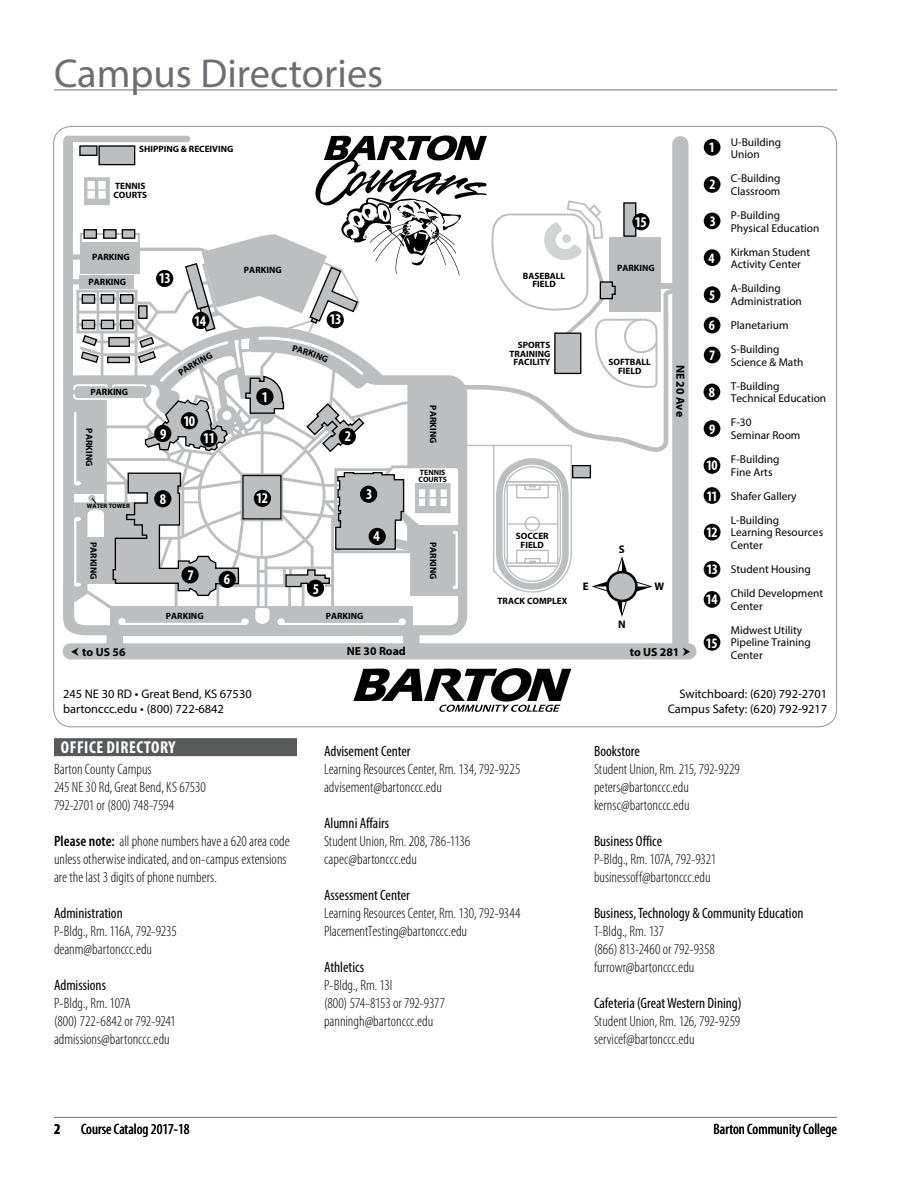
<style>
.page{position:relative;width:918px;height:1188px;background:#fff}
.page>*{position:absolute;margin:0;border:0;box-sizing:border-box;transform-origin:0 0}
.t1{font:40.5px "Myriad Pro";color:#6d6e71}
.t2{font:700 condensed 17.25px "Myriad Pro";letter-spacing:.03em;color:#fff}
.t3{font:300 condensed 15px/18px "Myriad Pro";color:#000}
.t4{font:condensed 15px "Myriad Pro";color:#000}
.t5{font:700 condensed 15px "Myriad Pro";color:#000}
.t6{font:700 condensed 14.85px "Myriad Pro";letter-spacing:-.05em;color:#fff}
.t7{font:700 condensed 14.55px/30.3px "Myriad Pro";letter-spacing:-.05em;color:#fff}
.t8{font:12.45px/14.9px "Myriad Pro";color:#000}
.t9{font:700 11.7px "Myriad Pro";color:#000}
.t10{font:11.4px/24.2px "Myriad Pro";color:#000}
.t11{font:700 10.95px "Myriad Pro";color:#000}
.t12{font:700 9.15px/8.7px "Myriad Pro";color:#000;text-align:center}
.t13{font:700 7.8px/6.8px "Myriad Pro";color:#000}
.t14{font:700 6.45px "Myriad Pro";color:#000}
.s1{font-weight:600}
</style>
<div class="page">
<hr style="left:54px;top:1117px;width:783px;height:1px;background:#808285">
<hr style="left:54px;top:90px;width:783px;height:1px;background:#6d6e71">
<div style="left:54px;top:738px;width:243px;height:18px;background:#58595b"></div>
<div style="left:71px;top:643px;width:617px;height:17px;background:#bcbec0"></div>
<div style="left:672px;top:144px;width:17px;height:507px;background:#bcbec0"></div>
<div style="left:403px;top:634px;width:17px;height:17px;background:#bcbec0"></div>
<div style="left:106px;top:632px;width:17px;height:19px;background:#bcbec0"></div>
<div style="left:63px;top:379px;width:402px;height:256px;background:#bcbec0"></div>
<div style="left:63px;top:141px;width:10px;height:238px;background:#bcbec0"></div>
<div style="left:67px;top:136px;width:120px;height:6px;background:#bcbec0"></div>
<svg style="left:353px;top:668px;width:218px;height:44px"></svg>
<div style="left:704px;top:139px;width:16px;height:17px;background:#000;border-radius:50%"></div>
<div style="left:704px;top:176px;width:16px;height:17px;background:#000;border-radius:50%"></div>
<div style="left:704px;top:213px;width:16px;height:16px;background:#000;border-radius:50%"></div>
<div style="left:704px;top:249px;width:16px;height:17px;background:#000;border-radius:50%"></div>
<div style="left:704px;top:286px;width:16px;height:17px;background:#000;border-radius:50%"></div>
<div style="left:704px;top:317px;width:16px;height:16px;background:#000;border-radius:50%"></div>
<div style="left:704px;top:347px;width:17px;height:16px;background:#000;border-radius:50%"></div>
<div style="left:704px;top:384px;width:16px;height:16px;background:#000;border-radius:50%"></div>
<div style="left:704px;top:420px;width:16px;height:17px;background:#000;border-radius:50%"></div>
<div style="left:704px;top:457px;width:16px;height:17px;background:#000;border-radius:50%"></div>
<div style="left:704px;top:487px;width:16px;height:17px;background:#000;border-radius:50%"></div>
<div style="left:704px;top:524px;width:17px;height:16px;background:#000;border-radius:50%"></div>
<div style="left:704px;top:561px;width:16px;height:17px;background:#000;border-radius:50%"></div>
<div style="left:704px;top:591px;width:16px;height:17px;background:#000;border-radius:50%"></div>
<div style="left:704px;top:634px;width:16px;height:17px;background:#000;border-radius:50%"></div>
<svg style="left:688px;top:647px;width:2px;height:9px"></svg>
<svg style="left:71px;top:135px;width:608px;height:490px"></svg>
<h1 class="t1" style="left:54px;top:49px;width:331px">Campus Directories</h1>
<p class="t12" style="left:139px;top:144px;width:96px">SHIPPING &amp; RECEIVING</p>
<p class="t12" style="left:113px;top:182px;width:35px;text-align:left">TENNIS<br>COURTS</p>
<p class="t12" style="left:92px;top:253px;width:39px">PARKING</p>
<p class="t12" style="left:89px;top:277px;width:39px">PARKING</p>
<p class="t6" style="left:159px;top:269px;width:13px">13</p>
<p class="t6" style="left:194px;top:312px;width:13px">14</p>
<p class="t12" style="left:91px;top:388px;width:39px">PARKING</p>
<p class="t12" style="left:94px;top:428px;width:39px;rotate:90deg">PARKING</p>
<p class="t14" style="left:87px;top:502px;width:45px">WATER TOWER</p>
<p class="t6" style="left:160px;top:424px;width:8px">9</p>
<p class="t6" style="left:183px;top:412px;width:13px">10</p>
<p class="t6" style="left:203px;top:429px;width:13px">11</p>
<p class="t6" style="left:160px;top:490px;width:8px">8</p>
<p class="t12" style="left:244px;top:266px;width:39px">PARKING</p>
<p class="t6" style="left:262px;top:387px;width:8px">1</p>
<p class="t6" style="left:256px;top:489px;width:13px">12</p>
<p class="t6" style="left:330px;top:310px;width:13px">13</p>
<p class="t6" style="left:345px;top:427px;width:8px">2</p>
<p class="t6" style="left:366px;top:485px;width:8px">3</p>
<p class="t12" style="left:438px;top:405px;width:39px;rotate:90deg">PARKING</p>
<p class="t13" style="left:418px;top:469px;width:30px">TENNIS<br>COURTS</p>
<p class="t6" style="left:374px;top:527px;width:8px">4</p>
<p class="t12" style="left:98px;top:542px;width:39px;rotate:90deg">PARKING</p>
<p class="t12" style="left:438px;top:542px;width:39px;rotate:90deg">PARKING</p>
<p class="t6" style="left:187px;top:566px;width:8px">7</p>
<p class="t6" style="left:224px;top:570px;width:8px">6</p>
<p class="t6" style="left:313px;top:579px;width:8px">5</p>
<p class="t12" style="left:166px;top:612px;width:39px">PARKING</p>
<p class="t12" style="left:326px;top:612px;width:39px">PARKING</p>
<p class="t12" style="left:523px;top:271px;width:44px">BASEBALL<br>FIELD</p>
<p class="t12" style="left:510px;top:340px;width:42px;text-align:right">SPORTS<br>TRAINING<br>FACILITY</p>
<p class="t6" style="left:635px;top:213px;width:13px">15</p>
<p class="t12" style="left:617px;top:263px;width:39px">PARKING</p>
<p class="t12" style="left:609px;top:358px;width:44px">SOFTBALL<br>FIELD</p>
<p class="t9" style="left:688px;top:365px;width:54px;rotate:90deg">NE 20 Ave</p>
<p class="t12" style="left:516px;top:532px;width:34px">SOCCER<br>FIELD</p>
<p class="t12" style="left:498px;top:596px;width:71px">TRACK COMPLEX</p>
<p class="t11" style="left:619px;top:542px;width:7px">S</p>
<p class="t11" style="left:583px;top:579px;width:7px">E</p>
<p class="t11" style="left:655px;top:579px;width:11px">W</p>
<p class="t11" style="left:618px;top:617px;width:9px">N</p>
<p class="t9" style="left:347px;top:644px;width:61px">NE 30 Road</p>
<p class="t9" style="left:82px;top:644px;width:45px">to US 56</p>
<p class="t9" style="left:630px;top:644px;width:51px">to US 281</p>
<p class="t7" style="left:709px;top:132px;width:8px">1</p>
<p class="t7" style="left:709px;top:169px;width:8px">2</p>
<p class="t7" style="left:710px;top:206px;width:8px">3</p>
<p class="t7" style="left:708px;top:242px;width:8px">4</p>
<p class="t7" style="left:709px;top:279px;width:8px;text-align:justify">5<br>6<br>7</p>
<p class="t7" style="left:709px;top:377px;width:8px">8</p>
<p class="t7" style="left:709px;top:413px;width:8px">9</p>
<p class="t7" style="left:706px;top:450px;width:13px">10<br>11</p>
<p class="t7" style="left:706px;top:517px;width:13px">12</p>
<p class="t7" style="left:706px;top:554px;width:14px">13<br>14</p>
<p class="t7" style="left:706px;top:627px;width:13px">15</p>
<p class="t10" style="left:731px;top:135px;width:52px;line-height:12.6px">U-Building<br>Union</p>
<p class="t10" style="left:731px;top:172px;width:51px;line-height:12.6px">C-Building<br>Classroom</p>
<p class="t10" style="left:731px;top:209px;width:90px;line-height:12.6px">P-Building<br>Physical Education</p>
<p class="t10" style="left:731px;top:245px;width:81px;line-height:12.6px">Kirkman Student<br>Activity Center</p>
<p class="t10" style="left:731px;top:282px;width:73px;line-height:12.6px">A-Building<br>Administration</p>
<p class="t10" style="left:731px;top:313px;width:59px">Planetarium<br>S-Building</p>
<p class="t10" style="left:731px;top:350px;width:74px">Science &amp; Math<br>T-Building</p>
<p class="t10" style="left:731px;top:386px;width:97px">Technical Education<br>F-30</p>
<p class="t10" style="left:731px;top:423px;width:71px">Seminar Room<br>F-Building</p>
<p class="t10" style="left:731px;top:460px;width:67px">Fine Arts<br>Shafer Gallery<br>L-Building</p>
<p class="t10" style="left:731px;top:526px;width:94px;line-height:12.6px">Learning Resources<br>Center</p>
<p class="t10" style="left:731px;top:557px;width:94px">Student Housing<br>Child Development</p>
<p class="t10" style="left:731px;top:594px;width:73px">Center<br>Midwest Utility</p>
<p class="t10" style="left:731px;top:636px;width:81px;line-height:12.6px">Pipeline Training<br>Center</p>
<p class="t8" style="left:63px;top:686px;width:190px">245 NE 30 RD • Great Bend, KS 67530 bartonccc.edu • (800) 722-6842</p>
<p class="t8" style="left:668px;top:686px;width:161px;text-align:right">Switchboard: (620) 792-2701<br>Campus Safety: (620) 792-9217</p>
<p class="t2" style="left:61px;top:736px;width:116px">OFFICE DIRECTORY</p>
<p class="t3" style="left:54px;top:760px;width:153px">Barton County Campus<br>245 NE 30 Rd, Great Bend, KS 67530<br>792-2701 or (800) 748-7594</p>
<p class="t3" style="left:54px;top:832px;width:237px"><span class="s1">Please note:</span> all phone numbers have a 620 area code unless otherwise indicated, and on-campus extensions are the last 3 digits of phone numbers.</p>
<p class="t4" style="left:54px;top:904px;width:70px">Administration</p>
<p class="t3" style="left:54px;top:922px;width:124px">P-Bldg., Rm. 116A, 792-9235 deanm@bartonccc.edu</p>
<p class="t4" style="left:54px;top:976px;width:54px">Admissions</p>
<p class="t3" style="left:54px;top:994px;width:123px">P-Bldg., Rm. 107A<br>(800) 722-6842 or 792-9241 admissions@bartonccc.edu</p>
<p class="t4" style="left:324px;top:742px;width:88px">Advisement Center</p>
<p class="t3" style="left:324px;top:760px;width:198px">Learning Resources Center, Rm. 134, 792-9225 advisement@bartonccc.edu</p>
<p class="t4" style="left:324px;top:814px;width:67px">Alumni Affairs</p>
<p class="t3" style="left:324px;top:832px;width:148px">Student Union, Rm. 208, 786-1136 capec@bartonccc.edu</p>
<p class="t4" style="left:324px;top:886px;width:87px">Assessment Center</p>
<p class="t3" style="left:324px;top:904px;width:198px">Learning Resources Center, Rm. 130, 792-9344<br>PlacementTesting@bartonccc.edu</p>
<p class="t4" style="left:324px;top:958px;width:42px">Athletics</p>
<p class="t3" style="left:324px;top:976px;width:123px">P-Bldg., Rm. 13I<br>(800) 574-8153 or 792-9377 panningh@bartonccc.edu</p>
<p class="t4" style="left:594px;top:742px;width:47px">Bookstore</p>
<p class="t3" style="left:594px;top:760px;width:148px">Student Union, Rm. 215, 792-9229 peters@bartonccc.edu kernsc@bartonccc.edu</p>
<p class="t4" style="left:594px;top:832px;width:70px">Business Office</p>
<p class="t3" style="left:594px;top:850px;width:124px">P-Bldg., Rm. 107A, 792-9321 businessoff@bartonccc.edu</p>
<p class="t4" style="left:594px;top:904px;width:211px">Business, Technology &amp; Community Education</p>
<p class="t3" style="left:594px;top:922px;width:122px">T-Bldg., Rm. 137<br>(866) 813-2460 or 792-9358 furrowr@bartonccc.edu</p>
<p class="t4" style="left:594px;top:994px;width:149px">Cafeteria (Great Western Dining)</p>
<p class="t3" style="left:594px;top:1012px;width:148px">Student Union, Rm. 126, 792-9259 servicef@bartonccc.edu</p>
<p class="t5" style="left:54px;top:1120px;width:8px">2</p>
<p class="t4" style="left:81px;top:1120px;width:110px">Course Catalog 2017-18</p>
<p class="t4" style="left:714px;top:1120px;width:125px">Barton Community College</p>
</div>
